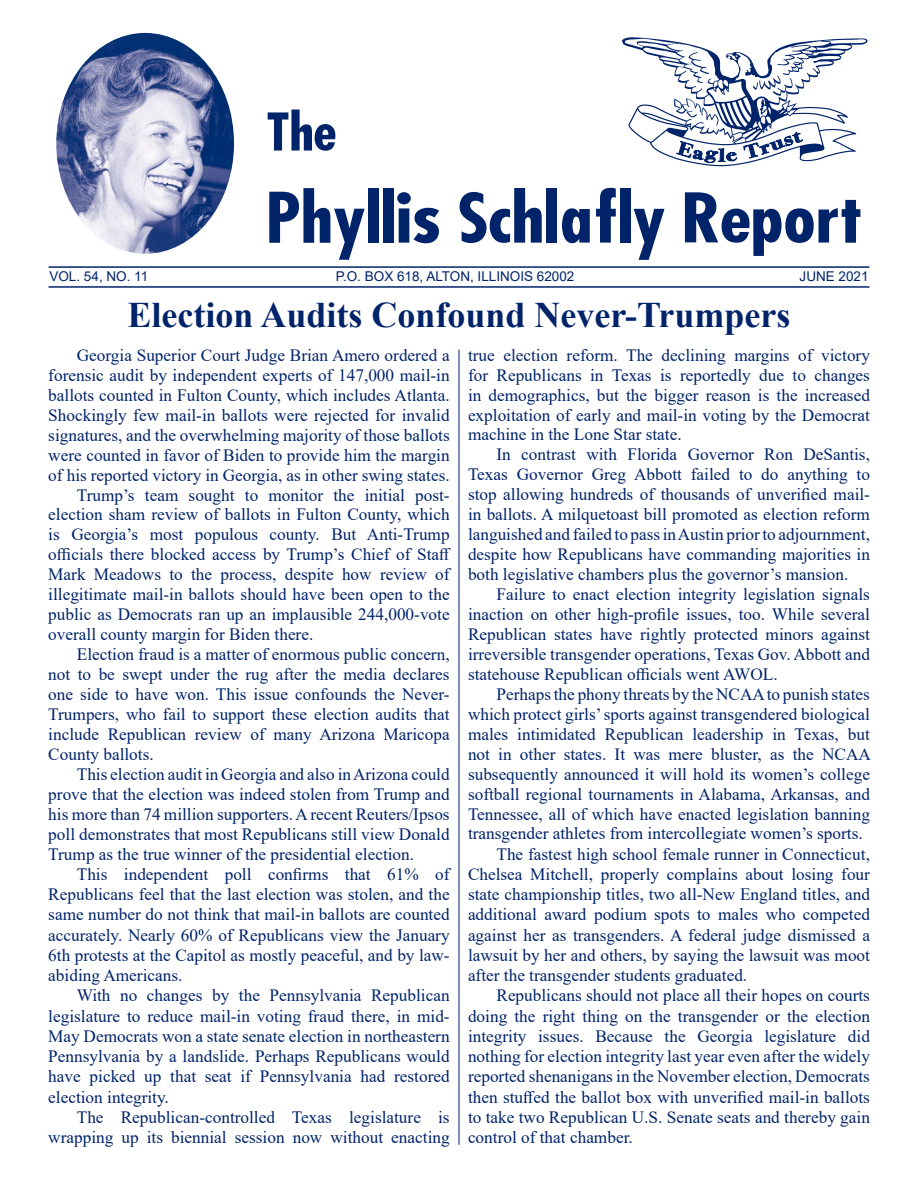
<style>
.page{position:relative;width:918px;height:1188px;background:#fff}
.page>*{position:absolute;margin:0;border:0;box-sizing:border-box;transform-origin:0 0}
.t1{font:700 36px "Times New Roman";color:#002369}
.t2{font:17.25px/20px "Times New Roman";color:#002369;text-align:justify}
.t3{font:13.5px "Arial";color:#002369}
</style>
<div class="page">
<hr style="left:49px;top:286px;width:820px;height:2px;background:#002369">
<hr style="left:49px;top:266px;width:820px;height:2px;background:#002369">
<hr style="left:459px;top:350px;width:1px;height:795px;background:#002369">
<svg style="left:268px;top:110px;width:68px;height:41px"></svg>
<svg style="left:269px;top:188px;width:96px;height:72px"></svg>
<div style="left:368px;top:188px;width:11px;height:55px;background:#002369"></div>
<div style="left:383px;top:188px;width:11px;height:55px;background:#002369"></div>
<svg style="left:397px;top:192px;width:42px;height:51px"></svg>
<svg style="left:460px;top:188px;width:82px;height:55px"></svg>
<div style="left:546px;top:188px;width:11px;height:55px;background:#002369"></div>
<svg style="left:562px;top:208px;width:28px;height:35px"></svg>
<svg style="left:596px;top:188px;width:20px;height:55px"></svg>
<div style="left:620px;top:188px;width:10px;height:55px;background:#002369"></div>
<svg style="left:634px;top:209px;width:31px;height:51px"></svg>
<img style="left:56px;top:33px;width:178px;height:221px">
<img style="left:623px;top:37px;width:244px;height:122px">
<svg style="left:676px;top:129px;width:184px;height:127px"></svg>
<p class="t3" style="left:49px;top:267px;width:100px">VOL. 54, NO. 11</p>
<p class="t3" style="left:336px;top:267px;width:240px">P.O. BOX 618, ALTON, ILLINOIS 62002</p>
<p class="t3" style="left:800px;top:267px;width:71px">JUNE 2021</p>
<p class="t1" style="left:127px;top:289px;width:665px">Election Audits Confound Never-Trumpers</p>
<p class="t2" style="left:48px;top:345px;width:403px;text-indent:28px">Georgia Superior Court Judge Brian Amero ordered a forensic audit by independent experts of 147,000 mail-in ballots counted in Fulton County, which includes Atlanta.<br>Shockingly few mail-in ballots were rejected for invalid signatures, and the overwhelming majority of those ballots were counted in favor of Biden to provide him the margin of his reported victory in Georgia, as in other swing states.</p>
<p class="t2" style="left:48px;top:484px;width:404px;text-indent:28px">Trump’s team sought to monitor the initial post&shy;election sham review of ballots in Fulton County, which is Georgia’s most populous county. But Anti-Trump officials there blocked access by Trump’s Chief of Staff Mark Meadows to the process, despite how review of illegitimate mail-in ballots should have been open to the public as Democrats ran up an implausible 244,000-vote overall county margin for Biden there.</p>
<p class="t2" style="left:48px;top:644px;width:403px;text-indent:28px">Election fraud is a matter of enormous public concern, not to be swept under the rug after the media declares one side to have won. This issue confounds the Never-Trumpers, who fail to support these election audits that include Republican review of many Arizona Maricopa County ballots.</p>
<p class="t2" style="left:48px;top:764px;width:403px;text-indent:28px">This election audit in Georgia and also in Arizona could prove that the election was indeed stolen from Trump and his more than 74 million supporters. A recent Reuters/Ipsos poll demonstrates that most Republicans still view Donald Trump as the true winner of the presidential election.</p>
<p class="t2" style="left:48px;top:863px;width:403px;text-indent:28px">This independent poll confirms that 61% of Republicans feel that the last election was stolen, and the same number do not think that mail-in ballots are counted accurately. Nearly 60% of Republicans view the January 6th protests at the Capitol as mostly peaceful, and by law&shy;abiding Americans.</p>
<p class="t2" style="left:48px;top:985px;width:403px;text-indent:28px">With no changes by the Pennsylvania Republican legislature to reduce mail-in voting fraud there, in mid-May Democrats won a state senate election in northeastern Pennsylvania by a landslide. Perhaps Republicans would have picked up that seat if Pennsylvania had restored election integrity.</p>
<p class="t2" style="left:48px;top:1106px;width:403px;text-align:right">The Republican-controlled Texas legislature is wrapping up its biennial session now without enacting</p>
<p class="t2" style="left:468px;top:344px;width:404px">true election reform. The declining margins of victory for Republicans in Texas is reportedly due to changes in demographics, but the bigger reason is the increased exploitation of early and mail-in voting by the Democrat machine in the Lone Star state.</p>
<p class="t2" style="left:468px;top:444px;width:404px;text-indent:28px">In contrast with Florida Governor Ron DeSantis, Texas Governor Greg Abbott failed to do anything to stop allowing hundreds of thousands of unverified mail&shy;in ballots. A milquetoast bill promoted as election reform languished and failed to pass in Austin prior to adjournment, despite how Republicans have commanding majorities in both legislative chambers plus the governor’s mansion.</p>
<p class="t2" style="left:468px;top:584px;width:404px;text-indent:28px">Failure to enact election integrity legislation signals inaction on other high-profile issues, too. While several Republican states have rightly protected minors against irreversible transgender operations, Texas Gov. Abbott and statehouse Republican officials went AWOL.</p>
<p class="t2" style="left:468px;top:684px;width:404px;text-indent:28px">Perhaps the phony threats by the NCAA to punish states which protect girls’ sports against transgendered biological males intimidated Republican leadership in Texas, but not in other states. It was mere bluster, as the NCAA subsequently announced it will hold its women’s college softball regional tournaments in Alabama, Arkansas, and Tennessee, all of which have enacted legislation banning transgender athletes from intercollegiate women’s sports.</p>
<p class="t2" style="left:468px;top:843px;width:404px;text-indent:28px">The fastest high school female runner in Connecticut, Chelsea Mitchell, properly complains about losing four state championship titles, two all-New England titles, and additional award podium spots to males who competed against her as transgenders. A federal judge dismissed a lawsuit by her and others, by saying the lawsuit was moot after the transgender students graduated.</p>
<p class="t2" style="left:468px;top:985px;width:404px;text-indent:28px">Republicans should not place all their hopes on courts doing the right thing on the transgender or the election integrity issues. Because the Georgia legislature did nothing for election integrity last year even after the widely reported shenanigans in the November election, Democrats then stuffed the ballot box with unverified mail-in ballots to take two Republican U.S. Senate seats and thereby gain control of that chamber.</p>
</div>
